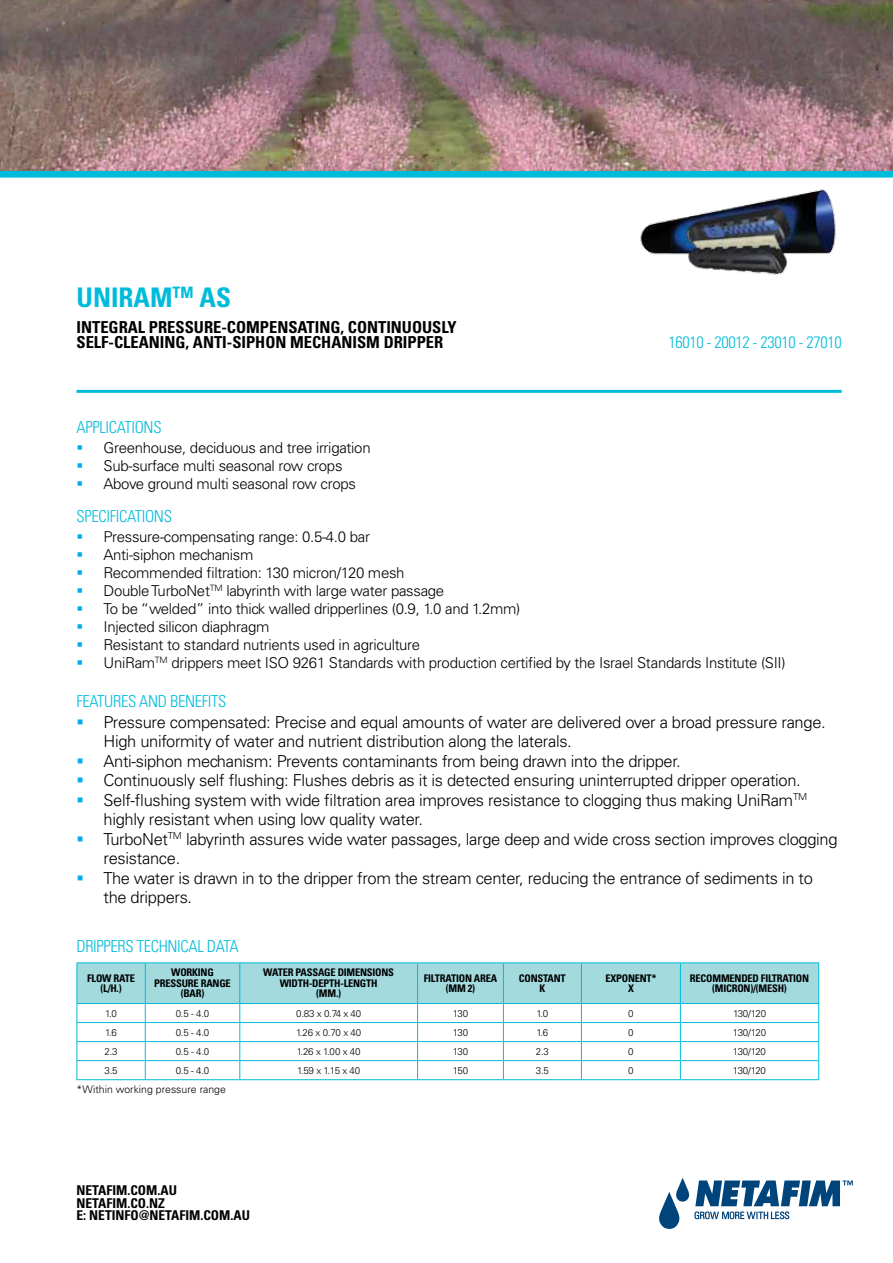
<style>
.page{position:relative;width:893px;height:1263px;background:#fff}
.page>*{position:absolute;margin:0;border:0;box-sizing:border-box;transform-origin:0 0}
.t1{font:700 condensed 27px "Univers LT Std";color:#00bcda}
.t2{font:300 16.5px/19.5px "Univers LT Std";letter-spacing:-.02em;color:#000}
.t3{font:300 condensed 16.5px "Univers LT Std";letter-spacing:-.02em;color:#00bcda}
.t4{font:700 condensed 16.5px "Univers LT Std";color:#000}
.t5{font:300 15px/18px "Univers LT Std";letter-spacing:-.02em;color:#000}
.t6{font:700 condensed 13.5px/12.1px "Univers LT Std";color:#000}
.t7{font:700 condensed 10.5px/10.5px "Univers LT Std";letter-spacing:-.02em;color:#000;text-align:center}
.t8{font:300 10.5px "Univers LT Std";color:#000}
.t9{font:300 9.75px "Univers LT Std";letter-spacing:-.02em;color:#000}
</style>
<div class="page">
<div style="left:0;top:170px;width:893px;height:8px;background:#00bcda"></div>
<svg style="left:659px;top:1178px;width:194px;height:51px"></svg>
<hr style="left:77px;top:390px;width:765px;height:3px;background:#00bcda">
<img style="left:0;top:0;width:893px;height:170px">
<img style="left:640px;top:189px;width:196px;height:86px">
<hr style="left:77px;top:962px;width:68px;height:1px;background:#00bcda">
<hr style="left:145px;top:962px;width:95px;height:1px;background:#00bcda">
<hr style="left:240px;top:962px;width:178px;height:1px;background:#00bcda">
<hr style="left:418px;top:962px;width:85px;height:1px;background:#00bcda">
<hr style="left:503px;top:962px;width:78px;height:1px;background:#00bcda">
<hr style="left:581px;top:962px;width:99px;height:1px;background:#00bcda">
<hr style="left:680px;top:962px;width:139px;height:1px;background:#00bcda">
<svg style="left:77px;top:963px;width:742px;height:116px"></svg>
<hr style="left:77px;top:1079px;width:68px;height:1px;background:#00bcda">
<hr style="left:145px;top:1079px;width:95px;height:1px;background:#00bcda">
<hr style="left:240px;top:1079px;width:178px;height:1px;background:#00bcda">
<hr style="left:418px;top:1079px;width:85px;height:1px;background:#00bcda">
<hr style="left:503px;top:1079px;width:78px;height:1px;background:#00bcda">
<hr style="left:581px;top:1079px;width:99px;height:1px;background:#00bcda">
<hr style="left:680px;top:1079px;width:139px;height:1px;background:#00bcda">
<h1 class="t1" style="left:77px;top:280px;width:156px">UNIRAM<sup>TM</sup>AS</h1>
<p class="t4" style="left:77px;top:317px;width:9px">INTE</p>
<p class="t4" style="left:109px;top:317px;width:130px">GRAL PRESSURE-COM</p>
<p class="t4" style="left:260px;top:317px;width:47px">PENSATIN</p>
<p class="t4" style="left:330px;top:317px;width:28px">G, CONTINUOU</p>
<p class="t4" style="left:432px;top:317px;width:26px">SLY</p>
<p class="t4" style="left:77px;top:332px;width:64px">SELF-CLEANIN</p>
<p class="t4" style="left:176px;top:332px;width:27px">G, ANTI</p>
<p class="t4" style="left:227px;top:332px;width:75px">-SIPHON MEC</p>
<p class="t4" style="left:321px;top:332px;width:123px">HANISM DRIPPER</p>
<p class="t3" style="left:669px;top:332px;width:175px">16010 - 20012 - 23010 - 27010</p>
<p class="t3" style="left:77px;top:417px;width:87px">APPLICATIONS</p>
<p class="t5" style="left:104px;top:439px;width:269px">Greenhouse, deciduous and tree irrigation<br>Sub-surface multi seasonal row crops<br>Above ground multi seasonal row crops</p>
<p class="t3" style="left:77px;top:506px;width:97px">SPECIFICATIONS</p>
<p class="t5" style="left:104px;top:528px;width:684px">Pressure-compensating range: 0.5-4.0 bar<br>Anti-siphon mechanism<br>Recommended filtration: 130 micron/120 mesh<br>Double TurboNet<sup>TM</sup> labyrinth with large water passage<br>To be “welded” into thick walled dripperlines (0.9, 1.0 and 1.2mm)<br>Injected silicon diaphragm<br>Resistant to standard nutrients used in agriculture<br>UniRam<sup>TM</sup> drippers meet ISO 9261 Standards with production certified by the Israel Standards Institute (SII)</p>
<p class="t3" style="left:77px;top:691px;width:151px">FEATURES AND BENEFITS</p>
<p class="t2" style="left:103px;top:712px;width:736px">Pressure compensated: Precise and equal amounts of water are delivered over a broad pressure range.<br>High uniformity of water and nutrient distribution along the laterals.<br>Anti-siphon mechanism: Prevents contaminants from being drawn into the dripper.<br>Continuously self flushing: Flushes debris as it is detected ensuring uninterrupted dripper operation.<br>Self-flushing system with wide filtration area improves resistance to clogging thus making UniRam<sup>TM </sup>highly resistant when using low quality water.<br>TurboNet<sup>TM</sup> labyrinth assures wide water passages, large deep and wide cross section improves clogging resistance.<br>The water is drawn in to the dripper from the stream center, reducing the entrance of sediments in to the drippers.</p>
<p class="t3" style="left:77px;top:936px;width:8px">DRIPPERS</p>
<p class="t3" style="left:137px;top:936px;width:39px">TECHNICAL</p>
<p class="t3" style="left:207px;top:936px;width:9px">DATA</p>
<p class="t7" style="left:87px;top:973px;width:49px">FLOW RATE (L/H.)</p>
<p class="t7" style="left:154px;top:967px;width:78px">WORKING<br>PRESSURE RANGE (BAR)</p>
<p class="t7" style="left:263px;top:967px;width:132px">WATER PASSAGE DIMENSIONS<br>WIDTH-DEPTH-LENGTH<br>(MM.)</p>
<p class="t7" style="left:424px;top:973px;width:75px">FILTRATION AREA (MM 2)</p>
<p class="t7" style="left:519px;top:973px;width:48px">CONSTANT<br>K</p>
<p class="t7" style="left:605px;top:973px;width:52px">EXPONENT*<br>X</p>
<p class="t7" style="left:690px;top:973px;width:121px">RECOMMENDED FILTRATION (MICRON)/(MESH)</p>
<p class="t9" style="left:105px;top:1007px;width:13px">1.0</p>
<p class="t9" style="left:176px;top:1007px;width:35px">0.5 - 4.0</p>
<p class="t9" style="left:296px;top:1007px;width:67px">0.83 x 0.74 x 40</p>
<p class="t9" style="left:453px;top:1007px;width:17px">130</p>
<p class="t9" style="left:536px;top:1007px;width:13px">1.0</p>
<p class="t9" style="left:628px;top:1007px;width:7px">0</p>
<p class="t9" style="left:733px;top:1007px;width:35px">130/120</p>
<p class="t9" style="left:105px;top:1026px;width:13px">1.6</p>
<p class="t9" style="left:176px;top:1026px;width:35px">0.5 - 4.0</p>
<p class="t9" style="left:296px;top:1026px;width:67px">1.26 x 0.70 x 40</p>
<p class="t9" style="left:453px;top:1026px;width:17px">130</p>
<p class="t9" style="left:536px;top:1026px;width:13px">1.6</p>
<p class="t9" style="left:628px;top:1026px;width:7px">0</p>
<p class="t9" style="left:733px;top:1026px;width:35px">130/120</p>
<p class="t9" style="left:104px;top:1045px;width:15px">2.3</p>
<p class="t9" style="left:176px;top:1045px;width:35px">0.5 - 4.0</p>
<p class="t9" style="left:297px;top:1045px;width:65px">1.26 x 1.00 x 40</p>
<p class="t9" style="left:453px;top:1045px;width:17px">130</p>
<p class="t9" style="left:536px;top:1045px;width:15px">2.3</p>
<p class="t9" style="left:628px;top:1045px;width:7px">0</p>
<p class="t9" style="left:733px;top:1045px;width:35px">130/120</p>
<p class="t9" style="left:104px;top:1064px;width:15px">3.5</p>
<p class="t9" style="left:176px;top:1064px;width:35px">0.5 - 4.0</p>
<p class="t9" style="left:297px;top:1064px;width:65px">1.59 x 1.15 x 40</p>
<p class="t9" style="left:453px;top:1064px;width:17px">150</p>
<p class="t9" style="left:536px;top:1064px;width:15px">3.5</p>
<p class="t9" style="left:628px;top:1064px;width:7px">0</p>
<p class="t9" style="left:733px;top:1064px;width:35px">130/120</p>
<p class="t8" style="left:77px;top:1083px;width:151px">*Within working pressure range</p>
<p class="t6" style="left:77px;top:1184px;width:175px">NETAFIM.COM.AU<br>NETAFIM.CO.NZ<br>E: NETINFO@NETAFIM.COM.AU</p>
</div>
